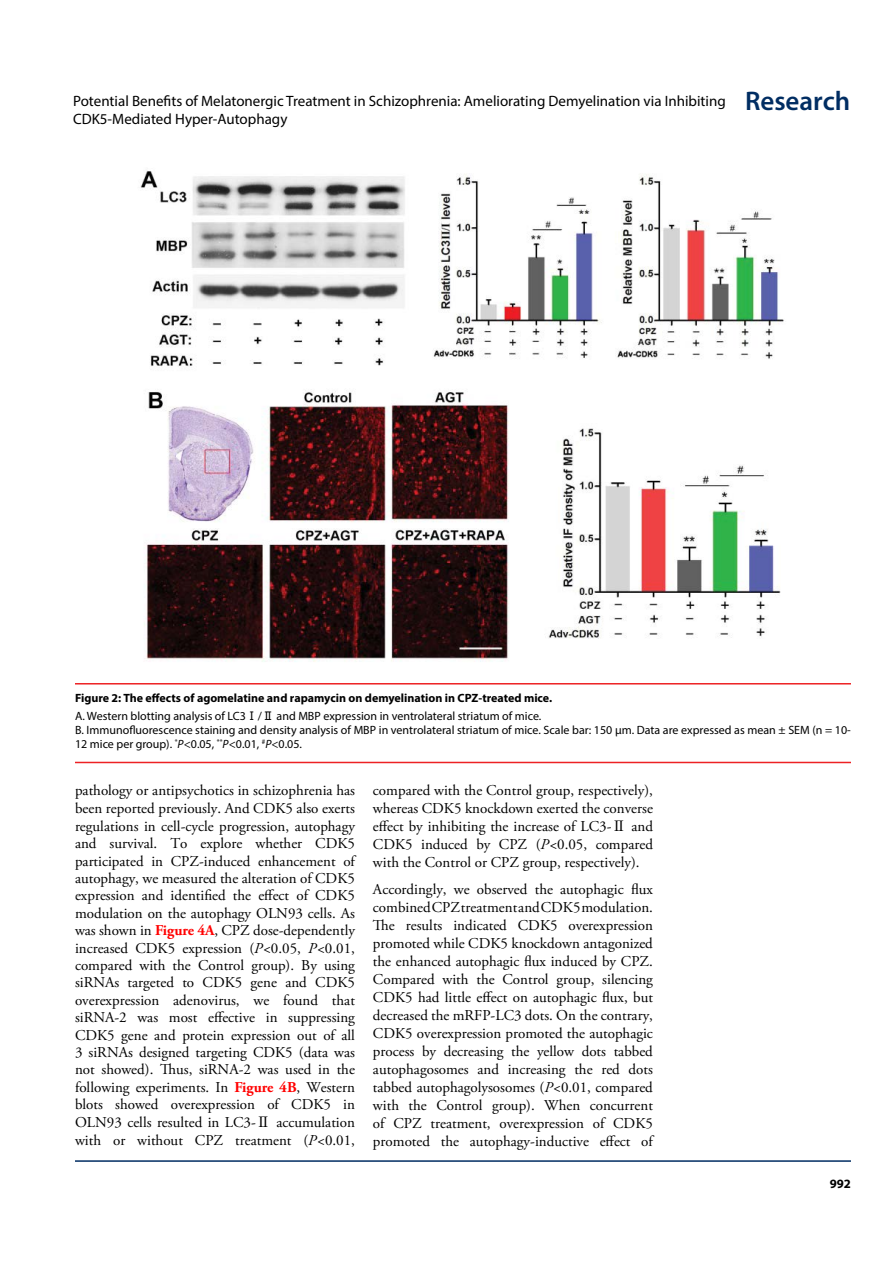
<style>
.page{position:relative;width:893px;height:1263px;background:#fff}
.page>*{position:absolute;margin:0;border:0;box-sizing:border-box;transform-origin:0 0}
.t1{font:15px/17.4px "Adobe Garamond Pro";color:#000;text-align:justify}
.t2{font:15px/18px "Myriad Pro";color:#000}
.t3{font:700 12.75px "Myriad Pro";color:#000}
.t4{font:12px/18px "Myriad Pro";color:#000}
.s1{font-weight:600;font-size:27px;color:#002d62}
.s2{font-weight:700}
.s3{font-family:"MS Gothic"}
.s4{font-style:italic}
.s5{font-weight:700;color:#f00}
.s6{font-family:"MS Mincho"}
</style>
<div class="page">
<hr style="left:75px;top:1160px;width:776px;height:2px;background:#002d62">
<hr style="left:75px;top:683px;width:776px;height:1px;background:#ed2124">
<hr style="left:75px;top:762px;width:776px;height:1px;background:#ed2124">
<img style="left:140px;top:171px;width:644px;height:491px">
<p class="t2" style="left:73px;top:91px;width:779px">Potential Benefits of Melatonergic Treatment in Schizophrenia: Ameliorating Demyelination via Inhibiting <span class="s1">Research<br></span>CDK5-Mediated Hyper-Autophagy</p>
<p class="t4" style="left:75px;top:688px;width:479px"><span class="s2">Figure 2: The effects of agomelatine and rapamycin on demyelination in CPZ-treated mice.<br></span>A. Western blotting analysis of LC3<span class="s3">Ⅰ</span>/<span class="s3">Ⅱ</span> and MBP expression in ventrolateral striatum of mice.</p>
<p class="t4" style="left:75px;top:723px;width:777px;line-height:14.4px">B. Immunofluorescence staining and density analysis of MBP in ventrolateral striatum of mice. Scale bar: 150 μm. Data are expressed as mean ± SEM (n = 10-<br>12 mice per group). <sup>*</sup><span class="s4">P</span>&lt;0.05, <sup>**</sup><span class="s4">P</span>&lt;0.01, <sup>#</sup><span class="s4">P</span>&lt;0.05.</p>
<p class="t1" style="left:75px;top:782px;width:281px">pathology or antipsychotics in schizophrenia has been reported previously. And CDK5 also exerts regulations in cell-cycle progression, autophagy and survival. To explore whether CDK5 participated in CPZ-induced enhancement of autophagy, we measured the alteration of CDK5 expression and identified the effect of CDK5 modulation on the autophagy OLN93 cells. As was shown in <span class="s5">Figure 4A</span>, CPZ dose-dependently increased CDK5 expression (<span class="s4">P&lt;</span>0.05, <span class="s4">P&lt;</span>0.01, compared with the Control group). By using siRNAs targeted to CDK5 gene and CDK5 overexpression adenovirus, we found that siRNA-2 was most effective in suppressing CDK5 gene and protein expression out of all 3 siRNAs designed targeting CDK5 (data was not showed). Thus, siRNA-2 was used in the following experiments. In <span class="s5">Figure 4B</span>, Western blots showed overexpression of CDK5 in OLN93 cells resulted in LC3-<span class="s6">Ⅱ</span> accumulation with or without CPZ treatment (<span class="s4">P&lt;</span>0.01,</p>
<p class="t1" style="left:373px;top:782px;width:281px;line-height:18px">compared with the Control group, respectively), whereas CDK5 knockdown exerted the converse effect by inhibiting the increase of LC3-<span class="s6">Ⅱ</span> and CDK5 induced by CPZ (<span class="s4">P&lt;</span>0.05, compared with the Control or CPZ group, respectively).</p>
<p class="t1" style="left:373px;top:881px;width:281px;line-height:18px">Accordingly, we observed the autophagic flux combined CPZ treatment and CDK5 modulation.<br>The results indicated CDK5 overexpression promoted while CDK5 knockdown antagonized the enhanced autophagic flux induced by CPZ.<br>Compared with the Control group, silencing CDK5 had little effect on autophagic flux, but decreased the mRFP-LC3 dots. On the contrary, CDK5 overexpression promoted the autophagic process by decreasing the yellow dots tabbed autophagosomes and increasing the red dots tabbed autophagolysosomes (<span class="s4">P&lt;</span>0.01, compared with the Control group). When concurrent of CPZ treatment, overexpression of CDK5 promoted the autophagy-inductive effect of</p>
<p class="t3" style="left:830px;top:1176px;width:23px">992</p>
</div>
